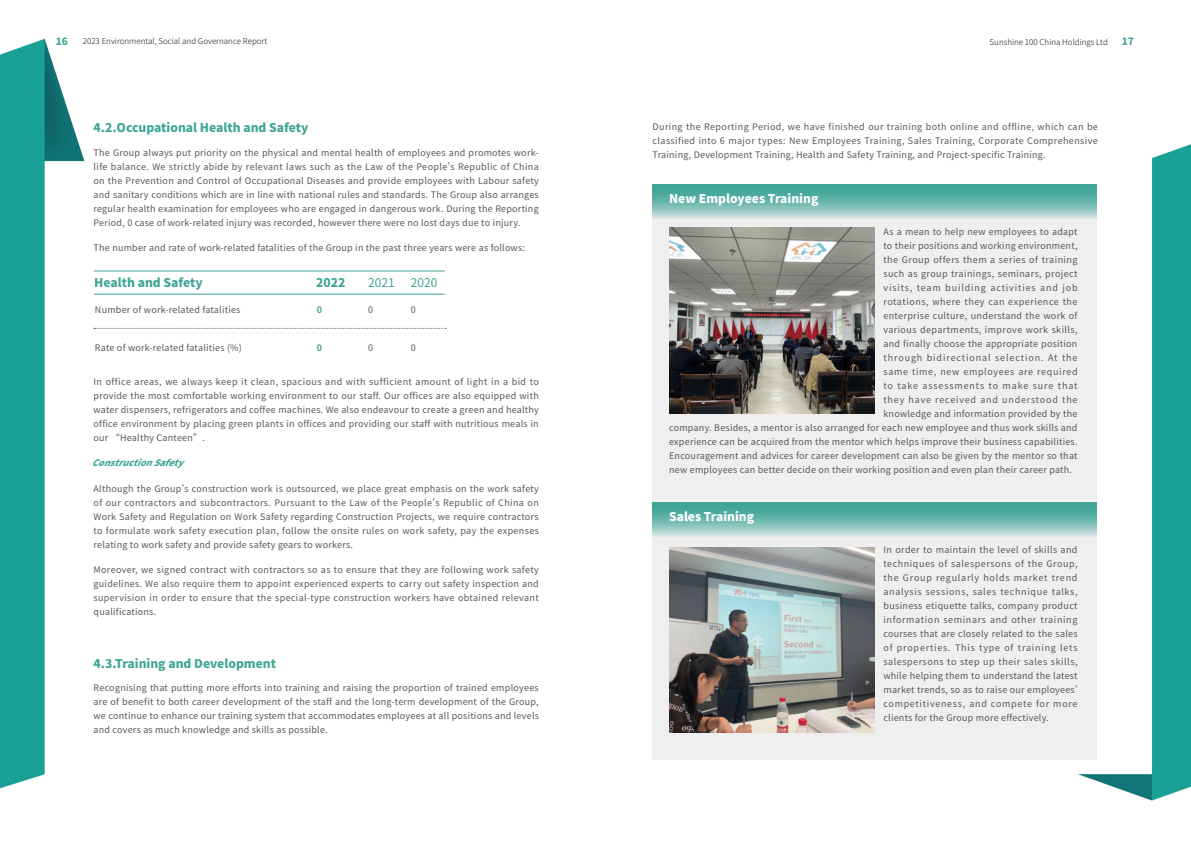
<style>
.page{position:relative;width:1191px;height:842px;background:#fff}
.page>*{position:absolute;margin:0;border:0;box-sizing:border-box;transform-origin:0 0}
.小标题{font:800 12px "Source Han Sans CN";color:#3fa597}
.小标题-2{font:800 12px "Source Han Sans CN";letter-spacing:-.005em;color:#fff}
.内文{font:800 12px "Source Han Sans CN";color:#3fa597}
.小标题-3{font:12px "Source Han Sans CN";color:#3fa597}
.t1{font:800 10px "Source Han Sans CN";color:#3fa597}
.内文-2{font:9px/14px "Source Han Sans CN";letter-spacing:.025em;color:#595857;text-align:justify}
.内文-3{font:9px "Source Han Sans CN";letter-spacing:.095em;color:#595857}
.内文-4{font:9px "Source Han Sans CN";letter-spacing:.045em;color:#595857}
.内文-5{font:9px "Source Han Sans CN";letter-spacing:.05em;color:#595857}
.内文-6{font:9px "Source Han Sans CN";letter-spacing:.06em;color:#595857}
.内文-7{font:9px "Source Han Sans CN";letter-spacing:.075em;color:#595857}
.内文-8{font:9px "Source Han Sans CN";letter-spacing:.085em;color:#595857}
.图示{font:italic 800 9px "Source Han Sans CN";color:#3fa597}
.内文-9{font:700 9px "Source Han Sans CN";color:#3fa597}
.t2{font:300 8px "Source Han Sans CN";color:#231916}
</style>
<div class="page">
<img style="left:0;top:38px;width:1191px;height:763px">
<hr style="left:94px;top:294px;width:351px;height:1px;background:#3fa597">
<hr style="left:94px;top:271px;width:351px;height:1px;background:#3fa597">
<svg style="left:94px;top:328px;width:352px;height:1px"></svg>
<div style="left:652px;top:184px;width:445px;height:318px;background:#efeff0"></div>
<div style="left:652px;top:502px;width:445px;height:258px;background:#efeff0"></div>
<svg style="left:652px;top:184px;width:445px;height:35px;background:#74bbb1"></svg>
<svg style="left:652px;top:502px;width:445px;height:35px;background:#76bcb2"></svg>
<img style="left:669px;top:227px;width:206px;height:186px">
<img style="left:669px;top:547px;width:206px;height:186px">
<p class="t1" style="left:56px;top:36px;width:14px">16</p>
<p class="t2" style="left:83px;top:36px;width:186px">2023 Environmental, Social and Governance Report</p>
<p class="t2" style="left:989px;top:37px;width:120px">Sunshine 100 China Holdings Ltd</p>
<p class="t1" style="left:1121px;top:36px;width:14px">17</p>
<p class="小标题" style="left:94px;top:121px;width:216px">4.2.Occupational Health and Safety</p>
<p class="内文-2" style="left:94px;top:145px;width:447px">The Group always put priority on the physical and mental health of employees and promotes work&shy;life balance. We strictly abide by relevant laws such as the Law of the People's Republic of China on the Prevention and Control of Occupational Diseases and provide employees with Labour safety and sanitary conditions which are in line with national rules and standards. The Group also arranges regular health examination for employees who are engaged in dangerous work. During the Reporting Period, 0 case of work-related injury was recorded, however there were no lost days due to injury.</p>
<p class="内文-2" style="left:94px;top:241px;width:433px">The number and rate of work-related fatalities of the Group in the past three years were as follows:</p>
<p class="小标题" style="left:94px;top:276px;width:110px">Health and Safety</p>
<p class="小标题" style="left:316px;top:276px;width:31px">2022</p>
<p class="小标题-3" style="left:368px;top:276px;width:28px">2021</p>
<p class="小标题-3" style="left:411px;top:276px;width:28px">2020</p>
<p class="内文-2" style="left:95px;top:303px;width:147px">Number of work-related fatalities</p>
<p class="内文-9" style="left:317px;top:304px;width:7px">0</p>
<p class="内文-2" style="left:368px;top:303px;width:6px">0</p>
<p class="内文-2" style="left:411px;top:303px;width:6px">0</p>
<p class="内文-2" style="left:95px;top:341px;width:148px">Rate of work-related fatalities (%)</p>
<p class="内文-9" style="left:317px;top:343px;width:7px">0</p>
<p class="内文-2" style="left:368px;top:341px;width:6px">0</p>
<p class="内文-2" style="left:411px;top:341px;width:6px">0</p>
<p class="内文-2" style="left:94px;top:375px;width:447px">In office areas, we always keep it clean, spacious and with sufficient amount of light in a bid to provide the most comfortable working environment to our staff. Our offices are also equipped with water dispensers, refrigerators and coffee machines. We also endeavour to create a green and healthy office environment by placing green plants in offices and providing our staff with nutritious meals in our “Healthy Canteen”.</p>
<p class="图示" style="left:92px;top:458px;width:104px">ConstructionSafety</p>
<p class="内文-2" style="left:94px;top:482px;width:447px">Although the Group's construction work is outsourced, we place great emphasis on the work safety of our contractors and subcontractors. Pursuant to the Law of the People's Republic of China on Work Safety and Regulation on Work Safety regarding Construction Projects, we require contractors to formulate work safety execution plan, follow the onsite rules on work safety, pay the expenses relating to work safety and provide safety gears to workers.</p>
<p class="内文-2" style="left:94px;top:563px;width:447px">Moreover, we signed contract with contractors so as to ensure that they are following work safety guidelines. We also require them to appoint experienced experts to carry out safety inspection and supervision in order to ensure that the special-type construction workers have obtained relevant qualifications.</p>
<p class="内文" style="left:94px;top:657px;width:184px">4.3.Training and Development</p>
<p class="内文-2" style="left:94px;top:681px;width:447px">Recognising that putting more efforts into training and raising the proportion of trained employees are of benefit to both career development of the staff and the long-term development of the Group, we continue to enhance our training system that accommodates employees at all positions and levels and covers as much knowledge and skills as possible.</p>
<p class="内文-2" style="left:652px;top:120px;width:447px">During the Reporting Period, we have finished our training both online and offline, which can be classified into 6 major types: New Employees Training, Sales Training, Corporate Comprehensive Training, Development Training, Health and Safety Training, and Project-specific Training.</p>
<p class="小标题-2" style="left:669px;top:192px;width:151px">New Employees Training</p>
<p class="内文-2" style="left:883px;top:225px;width:196px">As a mean to help new employees to adapt</p>
<p class="内文-2" style="left:883px;top:239px;width:196px">to their positions and working environment,</p>
<p class="内文-5" style="left:883px;top:255px;width:196px">the Group offers them a series of training</p>
<p class="内文-4" style="left:883px;top:269px;width:195px">such as group trainings, seminars, project</p>
<p class="内文-3" style="left:883px;top:283px;width:196px">visits, team building activities and job</p>
<p class="内文-6" style="left:883px;top:297px;width:196px">rotations, where they can experience the</p>
<p class="内文-2" style="left:883px;top:309px;width:196px">enterprise culture, understand the work of</p>
<p class="内文-4" style="left:883px;top:325px;width:196px">various departments, improve work skills,</p>
<p class="内文-2" style="left:883px;top:337px;width:195px">and finally choose the appropriate position</p>
<p class="内文-3" style="left:883px;top:353px;width:196px">through bidirectional selection. At the</p>
<p class="内文-7" style="left:883px;top:367px;width:196px">same time, new employees are required</p>
<p class="内文-3" style="left:883px;top:381px;width:196px">to take assessments to make sure that</p>
<p class="内文-8" style="left:883px;top:395px;width:196px">they have received and understood the</p>
<p class="内文-2" style="left:883px;top:407px;width:196px">knowledge and information provided by the</p>
<p class="内文-2" style="left:669px;top:421px;width:410px">company. Besides, a mentor is also arranged for each new employee and thus work skills and</p>
<p class="内文-2" style="left:669px;top:435px;width:410px">experience can be acquired from the mentor which helps improve their business capabilities.</p>
<p class="内文-2" style="left:669px;top:449px;width:410px">Encouragement and advices for career development can also be given by the mentor so that</p>
<p class="内文-2" style="left:669px;top:463px;width:404px">new employees can better decide on their working position and even plan their career path.</p>
<p class="小标题-2" style="left:669px;top:510px;width:86px">Sales Training</p>
<p class="内文-2" style="left:883px;top:543px;width:196px">In order to maintain the level of skills and techniques of salespersons of the Group, the Group regularly holds market trend analysis sessions, sales technique talks, business etiquette talks, company product information seminars and other training courses that are closely related to the sales of properties. This type of training lets salespersons to step up their sales skills, while helping them to understand the latest market trends, so as to raise our employees' competitiveness, and compete for more clients for the Group more effectively.</p>
</div>
